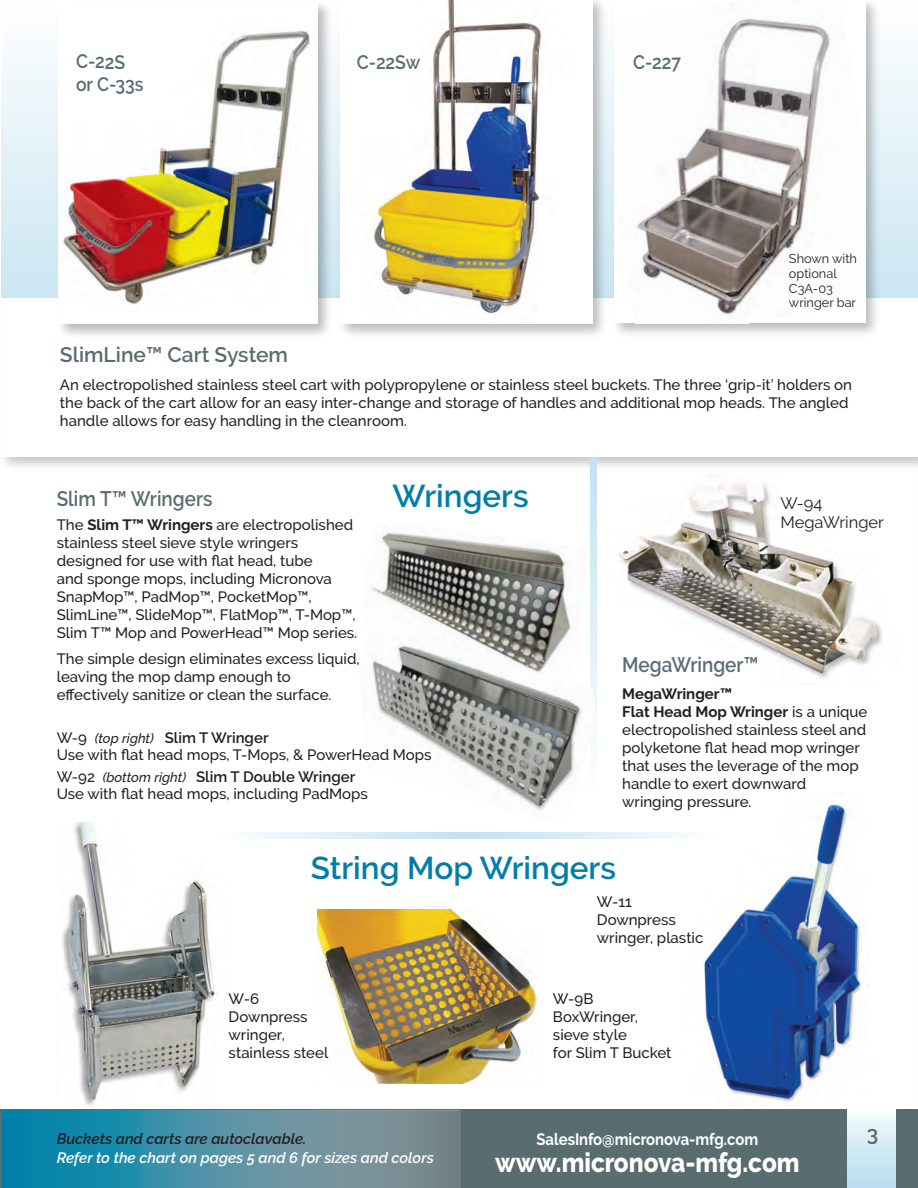
<style>
.page{position:relative;width:918px;height:1188px;background:#fff}
.page>*{position:absolute;margin:0;border:0;box-sizing:border-box;transform-origin:0 0}
.t1{font:600 31.5px "Raleway";color:#007ea9}
.t2{font:800 27px "Raleway";color:#fff;scale:.9 1}
.t3{font:600 21px "Raleway";color:#596d70;scale:.9 1}
.t4{font:600 21px "Raleway";color:#596d70}
.t5{font:600 19.5px/22.2px "Raleway";color:#596d70;scale:.9 1}
.t6{font:700 16.5px "Raleway";color:#fff;scale:.9 1}
.t7{font:16.5px/18.8px "Raleway";color:#231f20}
.t8{font:500 15px/18px "Raleway";color:#231f20}
.t9{font:italic 600 15px "Raleway";color:#fff}
.t10{font:italic 600 15px "Raleway";color:#231f20}
.t11{font:12.75px/14.7px "Raleway";color:#231f20}
.s1{font-weight:700}
.s2{font-style:italic;font-size:13.5px}
.s3{font-weight:600}
</style>
<div class="page">
<img style="left:61px;top:822px;width:157px;height:284px">
<div style="left:0;top:1109px;width:918px;height:79px;background:#596d70"></div>
<svg style="left:2px;top:1110px;width:458px;height:78px;background:#4b8ea2"></svg>
<div style="left:848px;top:1108px;width:48px;height:80px;background:linear-gradient(to bottom,#f8fcfd,#b5dcee)"></div>
<img style="left:703px;top:802px;width:166px;height:300px">
<img style="left:596px;top:476px;width:286px;height:203px">
<svg style="left:1px;top:56px;width:917px;height:236px"></svg>
<img style="left:337px;top:0;width:271px;height:338px">
<div style="left:340px;top:0;width:253px;height:324px;background:#fff"></div>
<img style="left:373px;top:0;width:170px;height:314px">
<img style="left:608px;top:2px;width:276px;height:335px">
<img style="left:614px;top:2px;width:251px;height:321px">
<img style="left:52px;top:4px;width:285px;height:334px">
<div style="left:59px;top:1px;width:259px;height:323px;background:#fff"></div>
<img style="left:62px;top:30px;width:248px;height:274px">
<img style="left:318px;top:909px;width:220px;height:174px">
<img style="left:371px;top:532px;width:199px;height:92px">
<svg style="left:590px;top:457px;width:6px;height:167px"></svg>
<img style="left:372px;top:624px;width:231px;height:187px">
<svg style="left:211px;top:833px;width:507px;height:6px"></svg>
<h3 class="t5" style="left:76px;top:51px;width:77px">C-22S or C-33s</h3>
<h3 class="t5" style="left:357px;top:51px;width:72px">C-22Sw</h3>
<h3 class="t5" style="left:633px;top:51px;width:55px">C-227</h3>
<p class="t11" style="left:789px;top:251px;width:70px">Shown with optional<br>C3A-03 wringer bar</p>
<h3 class="t4" style="left:60px;top:343px;width:230px">SlimLine™ Cart System</h3>
<p class="t8" style="left:60px;top:376px;width:794px">An electropolished stainless steel cart with polypropylene or stainless steel buckets. The three ‘grip-it’ holders on the back of the cart allow for an easy inter-change and storage of handles and additional mop heads. The angled handle allows for easy handling in the cleanroom.</p>
<h1 class="t1" style="left:393px;top:478px;width:138px">Wringers</h1>
<h3 class="t3" style="left:57px;top:487px;width:175px">Slim T™ Wringers</h3>
<p class="t8" style="left:57px;top:516px;width:302px">The <span class="s1">Slim T™ Wringers</span> are electropolished stainless steel sieve style wringers designed for use with flat head, tube<br>and sponge mops, including Micronova SnapMop™, PadMop™, PocketMop™, SlimLine™, SlideMop™, FlatMop™, T-Mop™, Slim T™ Mop and PowerHead™ Mop series.</p>
<p class="t8" style="left:57px;top:650px;width:304px">The simple design eliminates excess liquid, leaving the mop damp enough to effectively sanitize or clean the surface.</p>
<p class="t8" style="left:57px;top:729px;width:376px;line-height:17.2px">W-9 <span class="s2">(top right)</span> <span class="s3">Slim T Wringer<br></span>Use with flat head mops, T-Mops, &amp; PowerHead Mops</p>
<p class="t8" style="left:57px;top:768px;width:313px;line-height:17.2px">W-92 <span class="s2">(bottom right)</span> <span class="s3">Slim T Double Wringer<br></span>Use with flat head mops, including PadMops</p>
<p class="t7" style="left:780px;top:494px;width:105px">W-94<br>MegaWringer</p>
<h3 class="t3" style="left:622px;top:652px;width:153px">MegaWringer™</h3>
<p class="t8" style="left:622px;top:685px;width:247px"><span class="s1">MegaWringer™<br>Flat Head Mop Wringer</span> is a unique electropolished stainless steel and polyketone flat head mop wringer that uses the leverage of the mop handle to exert downward wringing pressure.</p>
<h1 class="t1" style="left:311px;top:849px;width:307px">String Mop Wringers</h1>
<p class="t8" style="left:229px;top:990px;width:101px">W-6<br>Downpress wringer, stainless steel</p>
<p class="t8" style="left:597px;top:893px;width:108px">W-11<br>Downpress wringer, plastic</p>
<p class="t8" style="left:553px;top:990px;width:120px">W-9B<br>BoxWringer, sieve style<br>for Slim T Bucket</p>
<p class="t10" style="left:57px;top:1130px;width:251px">Buckets and carts are autoclavable.</p>
<h3 class="t4" style="left:867px;top:1123px;width:13px">3</h3>
<p class="t9" style="left:57px;top:1149px;width:379px">Refer to the chart on pages 5 and 6 for sizes and colors</p>
<p class="t6" style="left:536px;top:1129px;width:248px">SalesInfo@micronova-mfg.com</p>
<h2 class="t2" style="left:495px;top:1147px;width:340px">www.micronova-mfg.com</h2>
</div>
